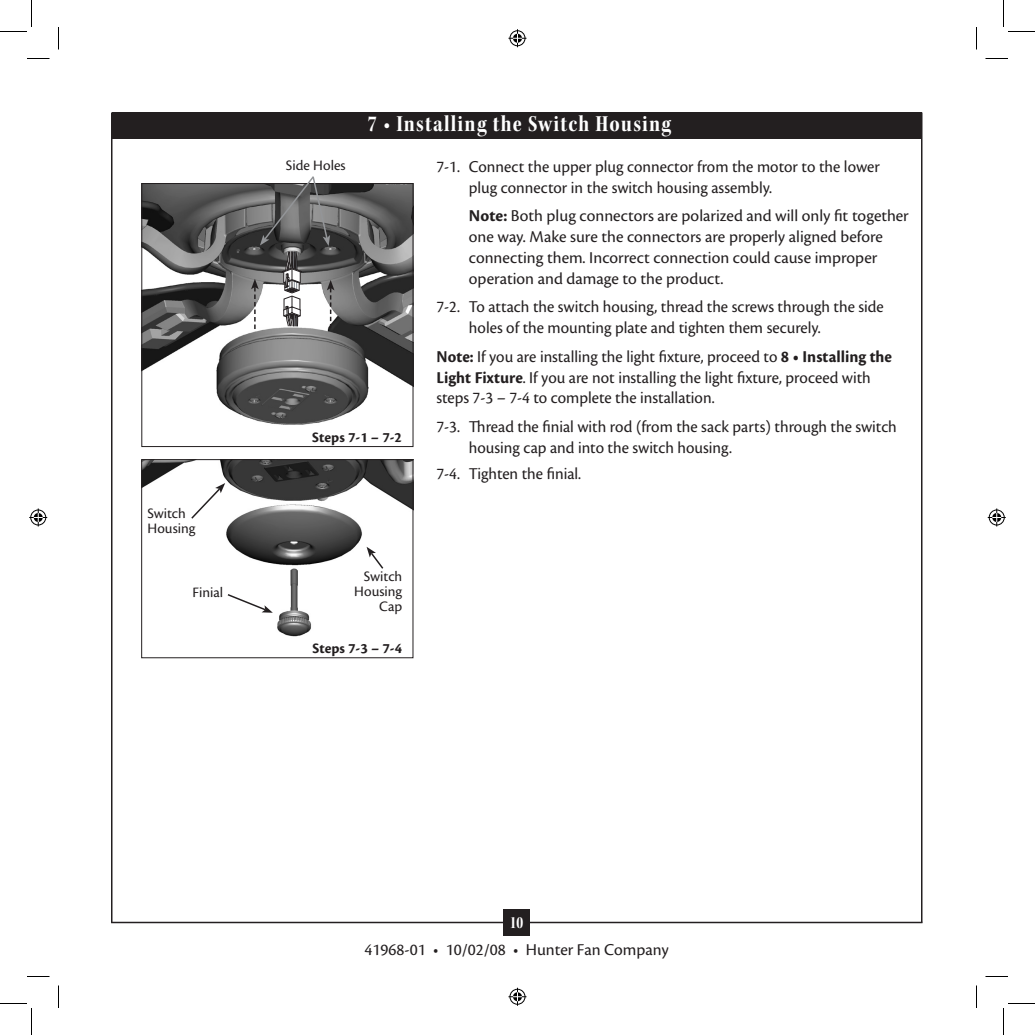
<style>
.page{position:relative;width:1035px;height:1035px;background:#fff}
.page>*{position:absolute;margin:0;border:0;box-sizing:border-box;transform-origin:0 0}
.Page_Title{font:24px "Kepler Std Bold Cn Subh";letter-spacing:.055em;color:#fff}
.t1{font:18px "Kepler Std Bold Cn Disp";color:#fff}
.Bullet_for_step_sub{font:17.25px/20.7px "Cronos Pro";color:#231f20}
.Caption{font:15px/15px "Cronos Pro";color:#231f20}
.Caption-2{font:700 15px "Cronos Pro";color:#231f20}
.s1{font-weight:700}
</style>
<div class="page">
<div style="left:112px;top:112px;width:810px;height:28px;background:#231f20"></div>
<hr style="left:111px;top:112px;width:1px;height:810px;background:#231f20">
<hr style="left:111px;top:922px;width:811px;height:1px;background:#231f20">
<div style="left:503px;top:909px;width:27px;height:27px;background:#231f20"></div>
<hr style="left:921px;top:112px;width:2px;height:810px;background:#231f20">
<img style="left:144px;top:185px;width:267px;height:240px">
<div style="left:142px;top:183px;width:271px;height:264px;border:1px solid #231f20"></div>
<img style="left:141px;top:460px;width:270px;height:198px">
<div style="left:142px;top:460px;width:271px;height:198px;border:1px solid #231f20"></div>
<svg style="left:190px;top:483px;width:35px;height:37px"></svg>
<svg style="left:367px;top:547px;width:18px;height:23px"></svg>
<svg style="left:226px;top:593px;width:47px;height:20px"></svg>
<svg style="left:251px;top:176px;width:83px;height:153px"></svg>
<svg style="left:27px;top:58px;width:23px;height:1px"></svg>
<svg style="left:986px;top:58px;width:22px;height:1px"></svg>
<svg style="left:27px;top:976px;width:23px;height:1px"></svg>
<svg style="left:986px;top:976px;width:22px;height:1px"></svg>
<svg style="left:58px;top:27px;width:1px;height:23px"></svg>
<svg style="left:58px;top:986px;width:1px;height:22px"></svg>
<svg style="left:976px;top:27px;width:1px;height:23px"></svg>
<svg style="left:976px;top:986px;width:1px;height:22px"></svg>
<svg style="left:0;top:0;width:32px;height:32px"></svg>
<svg style="left:0;top:1003px;width:32px;height:32px"></svg>
<svg style="left:1003px;top:0;width:32px;height:32px"></svg>
<svg style="left:1003px;top:1003px;width:32px;height:32px"></svg>
<svg style="left:508px;top:29px;width:18px;height:18px"></svg>
<svg style="left:508px;top:988px;width:18px;height:18px"></svg>
<svg style="left:29px;top:508px;width:18px;height:18px"></svg>
<svg style="left:988px;top:508px;width:18px;height:18px"></svg>
<p class="Caption" style="left:148px;top:506px;width:49px">Switch<br>Housing</p>
<p class="Caption" style="left:193px;top:585px;width:32px">Finial</p>
<p class="Page_Title" style="left:368px;top:111px;width:305px">7 • Installing the Switch Housing</p>
<p class="Caption" style="left:286px;top:158px;width:61px">Side Holes</p>
<p class="Caption-2" style="left:312px;top:428px;width:91px">Steps 7-1 – 7-2</p>
<p class="Bullet_for_step_sub" style="left:469px;top:156px;width:412px;text-indent:-32px">7-1. Connect the upper plug connector from the motor to the lower plug connector in the switch housing assembly.</p>
<p class="Bullet_for_step_sub" style="left:469px;top:206px;width:442px"><span class="s1">Note:</span> Both plug connectors are polarized and will only fit together one way. Make sure the connectors are properly aligned before connecting them. Incorrect connection could cause improper operation and damage to the product.</p>
<p class="Bullet_for_step_sub" style="left:469px;top:297px;width:416px;text-indent:-32px">7-2. To attach the switch housing, thread the screws through the side holes of the mounting plate and tighten them securely.</p>
<p class="Bullet_for_step_sub" style="left:436px;top:346px;width:457px"><span class="s1">Note:</span> If you are installing the light fixture, proceed to <span class="s1">8 • Installing the<br>Light Fixture</span>. If you are not installing the light fixture, proceed with steps 7-3 – 7-4 to complete the installation.</p>
<p class="Bullet_for_step_sub" style="left:469px;top:416px;width:429px;text-indent:-32px">7-3. Thread the finial with rod (from the sack parts) through the switch housing cap and into the switch housing.</p>
<p class="Bullet_for_step_sub" style="left:436px;top:463px;width:146px">7-4. Tighten the finial.</p>
<p class="Caption" style="left:354px;top:569px;width:49px;text-align:right">Switch<br>Housing<br>Cap</p>
<p class="Caption-2" style="left:312px;top:640px;width:91px">Steps 7-3 – 7-4</p>
<p class="t1" style="left:510px;top:913px;width:15px">10</p>
<p class="Bullet_for_step_sub" style="left:365px;top:939px;width:306px">41968-01 • 10/02/08 • Hunter Fan Company</p>
</div>
